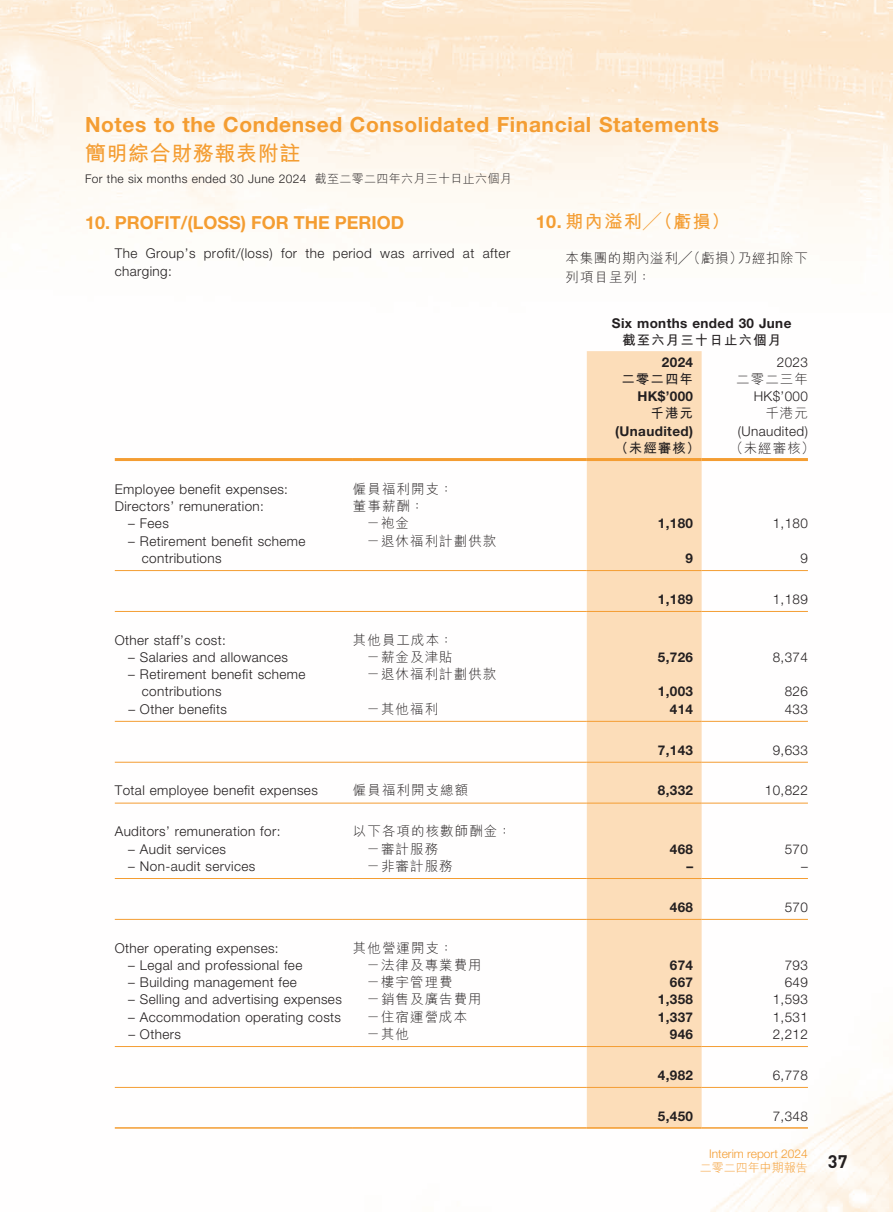
<style>
.page{position:relative;width:893px;height:1212px;background:#fff}
.page>*{position:absolute;margin:0;border:0;box-sizing:border-box;transform-origin:0 0}
.t1{font:700 21px "Helvetica Neue LT Std";letter-spacing:.03em;color:#f49d32}
.t2{font:700 21px "M Hei HK";letter-spacing:.03em;color:#f49d32}
.t3{font:700 18px "Helvetica Neue LT Std";color:#f49d32}
.t4{font:700 18px "M Hei HK";letter-spacing:.08em;color:#f49d32}
.t5{font:300 13.5px/17.2px "Helvetica Neue LT Std";letter-spacing:.03em;color:#231f20}
.t6{font:300 13.5px "M Hei HK";letter-spacing:.08em;color:#231f20}
.t7{font:700 13.5px "Helvetica Neue LT Std";letter-spacing:.03em;color:#231f20}
.t8{font:700 13.5px "M Hei HK";letter-spacing:.08em;color:#231f20}
.t9{font:300 13.5px/19.5px "M Hei HK";letter-spacing:.045em;color:#231f20}
.t10{font:300 12px "Helvetica Neue LT Std";letter-spacing:.03em;color:#231f20}
.t11{font:300 12px "Helvetica Neue LT Std";color:#f49d32}
.t12{font:300 12px "M Hei HK";color:#f49d32}
.s1{font-family:"M Hei HK"}
.s2{font-family:"Helvetica Neue LT Std"}
.s3{font-weight:300}
</style>
<div class="page">
<img style="left:0;top:0;width:893px;height:1212px">
<div style="left:587px;top:351px;width:115px;height:776px;background:#fcddb9"></div>
<hr style="left:115px;top:458px;width:238px;height:3px;background:#f49d32">
<hr style="left:353px;top:458px;width:234px;height:3px;background:#f49d32">
<hr style="left:587px;top:458px;width:115px;height:3px;background:#f49d32">
<hr style="left:702px;top:458px;width:106px;height:3px;background:#f49d32">
<hr style="left:115px;top:570px;width:238px;height:1px;background:#f49d32">
<hr style="left:353px;top:570px;width:234px;height:1px;background:#f49d32">
<hr style="left:587px;top:570px;width:115px;height:1px;background:#f49d32">
<hr style="left:702px;top:570px;width:106px;height:1px;background:#f49d32">
<hr style="left:115px;top:611px;width:238px;height:1px;background:#f49d32">
<hr style="left:353px;top:611px;width:234px;height:1px;background:#f49d32">
<hr style="left:587px;top:611px;width:115px;height:1px;background:#f49d32">
<hr style="left:702px;top:611px;width:106px;height:1px;background:#f49d32">
<hr style="left:115px;top:721px;width:238px;height:1px;background:#f49d32">
<hr style="left:353px;top:721px;width:234px;height:1px;background:#f49d32">
<hr style="left:587px;top:721px;width:115px;height:1px;background:#f49d32">
<hr style="left:702px;top:721px;width:106px;height:1px;background:#f49d32">
<hr style="left:115px;top:762px;width:238px;height:1px;background:#f49d32">
<hr style="left:353px;top:762px;width:234px;height:1px;background:#f49d32">
<hr style="left:587px;top:762px;width:115px;height:1px;background:#f49d32">
<hr style="left:702px;top:762px;width:106px;height:1px;background:#f49d32">
<hr style="left:115px;top:803px;width:238px;height:1px;background:#f49d32">
<hr style="left:353px;top:803px;width:234px;height:1px;background:#f49d32">
<hr style="left:587px;top:803px;width:115px;height:1px;background:#f49d32">
<hr style="left:702px;top:803px;width:106px;height:1px;background:#f49d32">
<hr style="left:115px;top:878px;width:238px;height:1px;background:#f49d32">
<hr style="left:353px;top:878px;width:234px;height:1px;background:#f49d32">
<hr style="left:587px;top:878px;width:115px;height:1px;background:#f49d32">
<hr style="left:702px;top:878px;width:106px;height:1px;background:#f49d32">
<hr style="left:115px;top:919px;width:238px;height:1px;background:#f49d32">
<hr style="left:353px;top:919px;width:234px;height:1px;background:#f49d32">
<hr style="left:587px;top:919px;width:115px;height:1px;background:#f49d32">
<hr style="left:702px;top:919px;width:106px;height:1px;background:#f49d32">
<hr style="left:115px;top:1046px;width:238px;height:1px;background:#f49d32">
<hr style="left:353px;top:1046px;width:234px;height:1px;background:#f49d32">
<hr style="left:587px;top:1046px;width:115px;height:1px;background:#f49d32">
<hr style="left:702px;top:1046px;width:106px;height:1px;background:#f49d32">
<hr style="left:115px;top:1087px;width:238px;height:1px;background:#f49d32">
<hr style="left:353px;top:1087px;width:234px;height:1px;background:#f49d32">
<hr style="left:587px;top:1087px;width:115px;height:1px;background:#f49d32">
<hr style="left:702px;top:1087px;width:106px;height:1px;background:#f49d32">
<hr style="left:115px;top:1127px;width:238px;height:2px;background:#f49d32">
<hr style="left:353px;top:1127px;width:234px;height:2px;background:#f49d32">
<hr style="left:587px;top:1127px;width:115px;height:2px;background:#f49d32">
<hr style="left:702px;top:1127px;width:106px;height:2px;background:#f49d32">
<h1 class="t1" style="left:85px;top:112px;width:635px">Notes to the Condensed Consolidated Financial Statements</h1>
<h1 class="t2" style="left:85px;top:138px;width:217px">簡明綜合財務報表附註</h1>
<p class="t10" style="left:85px;top:171px;width:428px">For the six months ended 30 June 2024 <span class="s1">截至二零二四年六月三十日止六個月</span></p>
<h2 class="t4" style="left:536px;top:208px;width:195px"><span class="s2">10.</span> 期內溢利<span class="s3">╱</span>（虧損）</h2>
<p class="t9" style="left:566px;top:248px;width:244px">本集團的期內溢利╱（虧損）乃經扣除下列項目呈列：</p>
<h2 class="t3" style="left:85px;top:211px;width:321px">10. PROFIT/(LOSS) FOR THE PERIOD</h2>
<p class="t5" style="left:115px;top:245px;width:397px">The Group’s profit/(loss) for the period was arrived at after charging:</p>
<p class="t7" style="left:612px;top:315px;width:181px">Six months ended 30 June</p>
<p class="t8" style="left:622px;top:330px;width:161px">截至六月三十日止六個月</p>
<p class="t7" style="left:662px;top:353px;width:33px">2024</p>
<p class="t5" style="left:777px;top:353px;width:33px">2023</p>
<p class="t8" style="left:621px;top:369px;width:73px">二零二四年</p>
<p class="t6" style="left:736px;top:369px;width:73px">二零二三年</p>
<p class="t7" style="left:637px;top:388px;width:57px">HK$’000</p>
<p class="t5" style="left:754px;top:387px;width:56px">HK$’000</p>
<p class="t8" style="left:650px;top:404px;width:44px">千港元</p>
<p class="t6" style="left:765px;top:404px;width:44px">千港元</p>
<p class="t7" style="left:615px;top:422px;width:80px">(Unaudited)</p>
<p class="t5" style="left:738px;top:422px;width:72px">(Unaudited)</p>
<p class="t8" style="left:615px;top:438px;width:86px">（未經審核）</p>
<p class="t6" style="left:730px;top:438px;width:86px">（未經審核）</p>
<p class="t5" style="left:115px;top:480px;width:175px">Employee benefit expenses:</p>
<p class="t6" style="left:353px;top:479px;width:102px">僱員福利開支：</p>
<p class="t5" style="left:115px;top:497px;width:151px">Directors’ remuneration:</p>
<p class="t6" style="left:353px;top:497px;width:73px">董事薪酬：</p>
<p class="t5" style="left:128px;top:515px;width:42px">– Fees</p>
<p class="t6" style="left:366px;top:514px;width:44px">－袍金</p>
<p class="t7" style="left:658px;top:515px;width:37px">1,180</p>
<p class="t5" style="left:773px;top:515px;width:37px">1,180</p>
<p class="t5" style="left:142px;top:532px;width:165px;text-indent:-14px">– Retirement benefit scheme contributions</p>
<p class="t6" style="left:366px;top:531px;width:131px">－退休福利計劃供款</p>
<p class="t7" style="left:686px;top:550px;width:9px">9</p>
<p class="t5" style="left:800px;top:549px;width:9px">9</p>
<p class="t7" style="left:658px;top:590px;width:37px">1,189</p>
<p class="t5" style="left:773px;top:590px;width:37px">1,189</p>
<p class="t5" style="left:115px;top:631px;width:113px">Other staff’s cost:</p>
<p class="t6" style="left:353px;top:630px;width:102px">其他員工成本：</p>
<p class="t5" style="left:128px;top:648px;width:161px">– Salaries and allowances</p>
<p class="t6" style="left:366px;top:647px;width:88px">－薪金及津貼</p>
<p class="t7" style="left:658px;top:649px;width:37px">5,726</p>
<p class="t5" style="left:773px;top:648px;width:37px">8,374</p>
<p class="t5" style="left:142px;top:665px;width:165px;text-indent:-14px">– Retirement benefit scheme contributions</p>
<p class="t6" style="left:366px;top:665px;width:131px">－退休福利計劃供款</p>
<p class="t7" style="left:658px;top:683px;width:37px">1,003</p>
<p class="t5" style="left:785px;top:683px;width:25px">826</p>
<p class="t5" style="left:128px;top:700px;width:100px">– Other benefits</p>
<p class="t6" style="left:366px;top:699px;width:73px">－其他福利</p>
<p class="t7" style="left:670px;top:700px;width:25px">414</p>
<p class="t5" style="left:785px;top:700px;width:25px">433</p>
<p class="t7" style="left:658px;top:741px;width:37px">7,143</p>
<p class="t5" style="left:773px;top:741px;width:37px">9,633</p>
<p class="t5" style="left:115px;top:782px;width:205px">Total employee benefit expenses</p>
<p class="t6" style="left:353px;top:781px;width:117px">僱員福利開支總額</p>
<p class="t7" style="left:658px;top:782px;width:37px">8,332</p>
<p class="t5" style="left:765px;top:782px;width:45px">10,822</p>
<p class="t5" style="left:115px;top:822px;width:167px">Auditors’ remuneration for:</p>
<p class="t6" style="left:353px;top:822px;width:160px">以下各項的核數師酬金：</p>
<p class="t5" style="left:128px;top:840px;width:99px">– Audit services</p>
<p class="t6" style="left:366px;top:839px;width:73px">－審計服務</p>
<p class="t7" style="left:670px;top:840px;width:25px">468</p>
<p class="t5" style="left:785px;top:840px;width:25px">570</p>
<p class="t5" style="left:128px;top:857px;width:128px">– Non-audit services</p>
<p class="t6" style="left:366px;top:856px;width:88px">－非審計服務</p>
<p class="t7" style="left:686px;top:857px;width:8px">–</p>
<p class="t5" style="left:801px;top:857px;width:8px">–</p>
<p class="t7" style="left:670px;top:898px;width:25px">468</p>
<p class="t5" style="left:785px;top:898px;width:25px">570</p>
<p class="t5" style="left:115px;top:939px;width:165px">Other operating expenses:</p>
<p class="t6" style="left:353px;top:938px;width:102px">其他營運開支：</p>
<p class="t5" style="left:128px;top:956px;width:176px">– Legal and professional fee</p>
<p class="t6" style="left:366px;top:955px;width:117px">－法律及專業費用</p>
<p class="t7" style="left:670px;top:957px;width:25px">674</p>
<p class="t5" style="left:785px;top:956px;width:25px">793</p>
<p class="t5" style="left:128px;top:973px;width:170px">– Building management fee</p>
<p class="t6" style="left:366px;top:972px;width:88px">－樓宇管理費</p>
<p class="t7" style="left:670px;top:974px;width:25px">667</p>
<p class="t5" style="left:785px;top:973px;width:25px">649</p>
<p class="t5" style="left:128px;top:990px;width:215px">– Selling and advertising expenses</p>
<p class="t6" style="left:366px;top:990px;width:117px">－銷售及廣告費用</p>
<p class="t7" style="left:658px;top:991px;width:37px">1,358</p>
<p class="t5" style="left:773px;top:990px;width:37px">1,593</p>
<p class="t5" style="left:128px;top:1008px;width:214px">– Accommodation operating costs</p>
<p class="t6" style="left:366px;top:1007px;width:102px">－住宿運營成本</p>
<p class="t7" style="left:658px;top:1008px;width:37px">1,337</p>
<p class="t5" style="left:773px;top:1008px;width:37px">1,531</p>
<p class="t5" style="left:128px;top:1025px;width:54px">– Others</p>
<p class="t6" style="left:366px;top:1024px;width:44px">－其他</p>
<p class="t7" style="left:670px;top:1026px;width:25px">946</p>
<p class="t5" style="left:773px;top:1025px;width:37px">2,212</p>
<p class="t7" style="left:658px;top:1066px;width:37px">4,982</p>
<p class="t5" style="left:773px;top:1066px;width:37px">6,778</p>
<p class="t7" style="left:658px;top:1107px;width:37px">5,450</p>
<p class="t5" style="left:773px;top:1107px;width:37px">7,348</p>
<p class="t11" style="left:709px;top:1146px;width:100px">Interim report 2024</p>
<p class="t12" style="left:700px;top:1159px;width:149px">二零二四年中期報告 <sup>37</sup></p>
</div>
